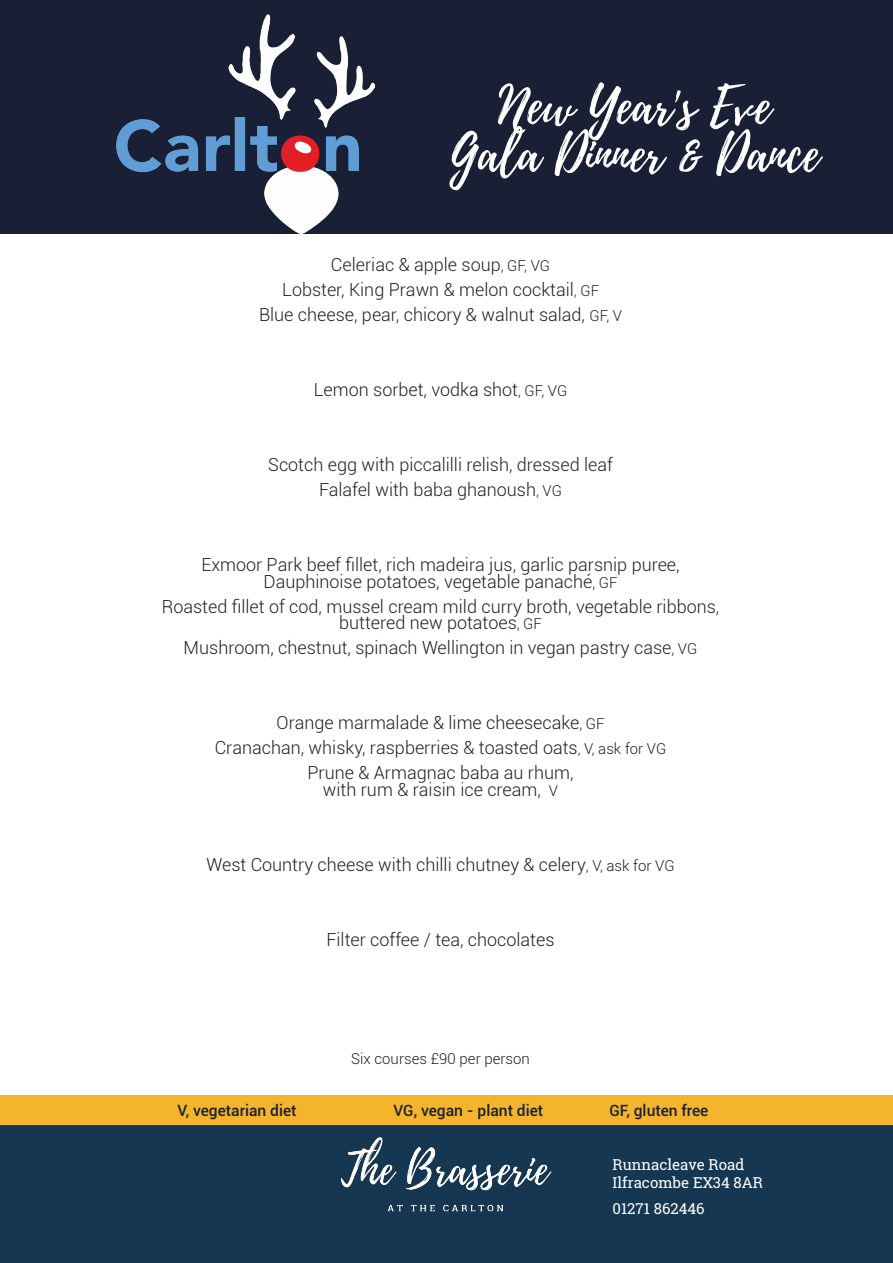
<style>
.page{position:relative;width:893px;height:1263px;background:#fff}
.page>*{position:absolute;margin:0;border:0;box-sizing:border-box;transform-origin:0 0}
.t1{font:51px/48px "Playlist Script";color:#fff;text-align:center}
.t2{font:300 18px/16.5px "Roboto";color:#231f20;text-align:center}
.t3{font:500 15.6px "Roboto";color:#191f35}
.t4{font:15px/18px "Roboto Slab";color:#fff}
.t5{font:300 15px "Roboto";color:#231f20}
.s1{font-size:15px}
</style>
<div class="page">
<div style="left:0;top:0;width:893px;height:233px;background:#191f35"></div>
<div style="left:0;top:1095px;width:893px;height:31px;background:#f4b52c"></div>
<div style="left:0;top:1125px;width:893px;height:138px;background:#153752"></div>
<img style="left:340px;top:1137px;width:212px;height:75px">
<img style="left:116px;top:15px;width:259px;height:218px">
<p class="t1" style="left:449px;top:83px;width:371px">New Year's Eve<br>Gala Dinner &amp; Dance</p>
<p class="t2" style="left:331px;top:256px;width:221px">Celeriac &amp; apple soup<span class="s1">, GF, VG</span></p>
<p class="t2" style="left:282px;top:281px;width:318px">Lobster, King Prawn &amp; melon cocktail<span class="s1">, GF</span></p>
<p class="t2" style="left:259px;top:306px;width:364px">Blue cheese, pear, chicory &amp; walnut salad, <span class="s1">GF, V</span></p>
<p class="t2" style="left:314px;top:381px;width:255px">Lemon sorbet, vodka shot<span class="s1">, GF, VG</span></p>
<p class="t2" style="left:268px;top:456px;width:346px">Scotch egg with piccalilli relish, dressed leaf</p>
<p class="t2" style="left:319px;top:481px;width:244px">Falafel with baba ghanoush<span class="s1">, VG</span></p>
<p class="t2" style="left:201px;top:556px;width:480px">Exmoor Park beef fillet, rich madeira jus, garlic parsnip puree,<br>Dauphinoise potatoes, vegetable panaché<span class="s1">, GF</span></p>
<p class="t2" style="left:162px;top:598px;width:559px">Roasted fillet of cod, mussel cream mild curry broth, vegetable ribbons, buttered new potatoes<span class="s1">, GF</span></p>
<p class="t2" style="left:184px;top:639px;width:515px">Mushroom, chestnut, spinach Wellington in vegan pastry case<span class="s1">, VG</span></p>
<p class="t2" style="left:277px;top:714px;width:329px">Orange marmalade &amp; lime cheesecake<span class="s1">, GF</span></p>
<p class="t2" style="left:215px;top:739px;width:453px">Cranachan, whisky, raspberries &amp; toasted oats<span class="s1">, V, ask for VG</span></p>
<p class="t2" style="left:308px;top:764px;width:267px">Prune &amp; Armagnac baba au rhum, with rum &amp; raisin ice cream, <span class="s1">V</span></p>
<p class="t2" style="left:206px;top:856px;width:470px">West Country cheese with chilli chutney &amp; celery<span class="s1">, V, ask for VG</span></p>
<p class="t2" style="left:327px;top:931px;width:229px">Filter coffee / tea, chocolates</p>
<p class="t5" style="left:351px;top:1048px;width:180px">Six courses £90 per person</p>
<p class="t3" style="left:177px;top:1099px;width:121px">V, vegetarian diet</p>
<p class="t3" style="left:393px;top:1099px;width:151px">VG, vegan - plant diet</p>
<p class="t3" style="left:609px;top:1099px;width:100px">GF, gluten free</p>
<p class="t4" style="left:613px;top:1155px;width:152px">Runnacleave Road<br>Ilfracombe EX34 8AR</p>
<p class="t4" style="left:613px;top:1200px;width:93px">01271 862446</p>
</div>
